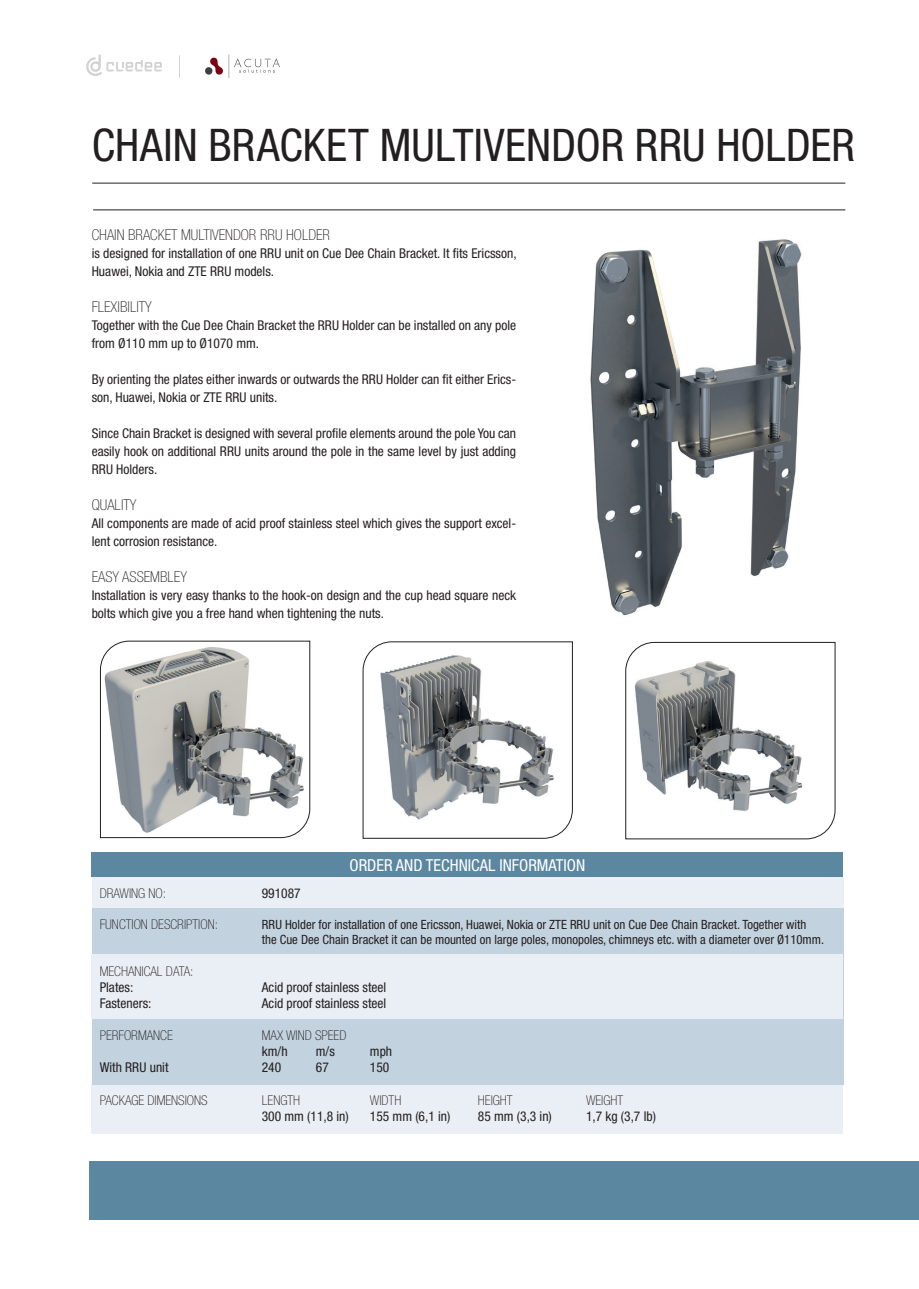
<style>
.page{position:relative;width:919px;height:1289px;background:#fff}
.page>*{position:absolute;margin:0;border:0;box-sizing:border-box;transform-origin:0 0}
.t1{font:condensed 45px "Helvetica Neue";letter-spacing:.005em;color:#231f20}
.t2{font:condensed 16.5px "Helvetica Neue LT Pro";color:#fff}
.t3{font:100 condensed 15px "Helvetica Neue";color:#231f20}
.t4{font:condensed 13.5px/18px "Helvetica Neue LT Pro";color:#231f20}
.t5{font:100 condensed 13.5px "Helvetica Neue";color:#231f20}
.t6{font:condensed 12.75px/15.3px "Helvetica Neue LT Pro";color:#231f20}
</style>
<div class="page">
<div style="left:90px;top:1161px;width:828px;height:58px;background:#5c87a1"></div>
<svg style="left:179px;top:55px;width:1px;height:23px"></svg>
<svg style="left:86px;top:55px;width:76px;height:21px"></svg>
<div style="left:91px;top:1084px;width:752px;height:49px;background:#e9eff4"></div>
<svg style="left:100px;top:640px;width:210px;height:198px"></svg>
<svg style="left:362px;top:641px;width:210px;height:197px"></svg>
<svg style="left:625px;top:642px;width:210px;height:197px"></svg>
<img style="left:376px;top:651px;width:183px;height:172px">
<img style="left:632px;top:656px;width:174px;height:163px">
<hr style="left:92px;top:183px;width:753px;height:1px;background:#231f20">
<hr style="left:93px;top:210px;width:752px;height:1px;background:#231f20">
<img style="left:590px;top:239px;width:212px;height:377px">
<div style="left:92px;top:879px;width:751px;height:205px;background:#c3d2df"></div>
<div style="left:91px;top:953px;width:752px;height:65px;background:#e9eff4"></div>
<div style="left:92px;top:877px;width:751px;height:30px;background:#e9eff4"></div>
<div style="left:91px;top:852px;width:752px;height:25px;background:#5c87a1"></div>
<img style="left:205px;top:54px;width:75px;height:24px">
<h1 class="t1" style="left:92px;top:119px;width:764px">CHAIN BRACKET MULTIVENDOR RRU HOLDER</h1>
<p class="t3" style="left:92px;top:226px;width:240px">CHAIN BRACKET MULTIVENDOR RRU HOLDER</p>
<p class="t4" style="left:92px;top:244px;width:426px">is designed for installation of one RRU unit on Cue Dee Chain Bracket. It fits Ericsson,<br>Huawei, Nokia and ZTE RRU models.</p>
<p class="t3" style="left:92px;top:298px;width:62px">FLEXIBILITY</p>
<p class="t4" style="left:92px;top:316px;width:426px">Together with the Cue Dee Chain Bracket the RRU Holder can be in stalled on any pole from Ø110 mm up to Ø1070 mm.</p>
<p class="t4" style="left:92px;top:370px;width:426px">By orienting the plates either inwards or outwards the RRU Holder can fit either Erics&shy;son, Huawei, Nokia or ZTE RRU units.</p>
<p class="t4" style="left:92px;top:424px;width:426px;text-align:justify">Since Chain Bracket is designed with several profile elements around the pole You can easily hook on additional RRU units around the pole in the same level by just adding RRU Holders.</p>
<p class="t3" style="left:92px;top:496px;width:46px">QUALITY</p>
<p class="t4" style="left:92px;top:514px;width:426px">All components are made of acid proof stainless steel which gives the support excel&shy;lent corrosion resistance.</p>
<p class="t3" style="left:92px;top:568px;width:97px">EASY ASSEMBLEY</p>
<p class="t4" style="left:92px;top:586px;width:426px">Installation is very easy thanks to the hook-on design and the cup head square neck bolts which give you a free hand when tightening the nuts.</p>
<p class="t2" style="left:349px;top:855px;width:237px">ORDER AND TECHNICAL INFORMATION</p>
<p class="t5" style="left:100px;top:885px;width:68px">DRAWING NO:</p>
<p class="t4" style="left:262px;top:883px;width:40px">991087</p>
<p class="t5" style="left:100px;top:916px;width:120px">FUNCTION DESCRIPTION:</p>
<p class="t6" style="left:262px;top:916px;width:563px">RRU Holder for installation of one Ericsson, Huawei, Nokia or ZTE RRU unit on Cue Dee Chain Bracket. Together with the Cue Dee Chain Bracket it can be mounted on large poles, monopoles, chimneys etc. with a diameter over Ø110mm.</p>
<p class="t5" style="left:100px;top:963px;width:95px">MECHANICAL DATA:</p>
<p class="t4" style="left:100px;top:978px;width:35px">Plates:</p>
<p class="t4" style="left:262px;top:978px;width:126px">Acid proof stainless steel</p>
<p class="t4" style="left:100px;top:994px;width:53px">Fasteners:</p>
<p class="t4" style="left:262px;top:994px;width:126px">Acid proof stainless steel</p>
<p class="t5" style="left:100px;top:1027px;width:74px">PERFORMANCE</p>
<p class="t5" style="left:262px;top:1027px;width:86px">MAX WIND SPEED</p>
<p class="t4" style="left:262px;top:1042px;width:27px">km/h</p>
<p class="t4" style="left:316px;top:1042px;width:20px">m/s</p>
<p class="t4" style="left:370px;top:1042px;width:24px">mph</p>
<p class="t4" style="left:100px;top:1058px;width:70px">With RRU unit</p>
<p class="t4" style="left:262px;top:1058px;width:21px">240</p>
<p class="t4" style="left:316px;top:1058px;width:14px">67</p>
<p class="t4" style="left:370px;top:1058px;width:21px">150</p>
<p class="t5" style="left:100px;top:1092px;width:109px">PACKAGE DIMENSIONS</p>
<p class="t5" style="left:262px;top:1092px;width:40px">LENGTH</p>
<p class="t5" style="left:370px;top:1092px;width:33px">WIDTH</p>
<p class="t5" style="left:478px;top:1092px;width:36px">HEIGHT</p>
<p class="t5" style="left:586px;top:1092px;width:39px">WEIGHT</p>
<p class="t4" style="left:262px;top:1106px;width:88px">300 mm (11,8 in)</p>
<p class="t4" style="left:370px;top:1106px;width:82px">155 mm (6,1 in)</p>
<p class="t4" style="left:478px;top:1106px;width:75px">85 mm (3,3 in)</p>
<p class="t4" style="left:586px;top:1106px;width:71px">1,7 kg (3,7 lb)</p>
</div>
